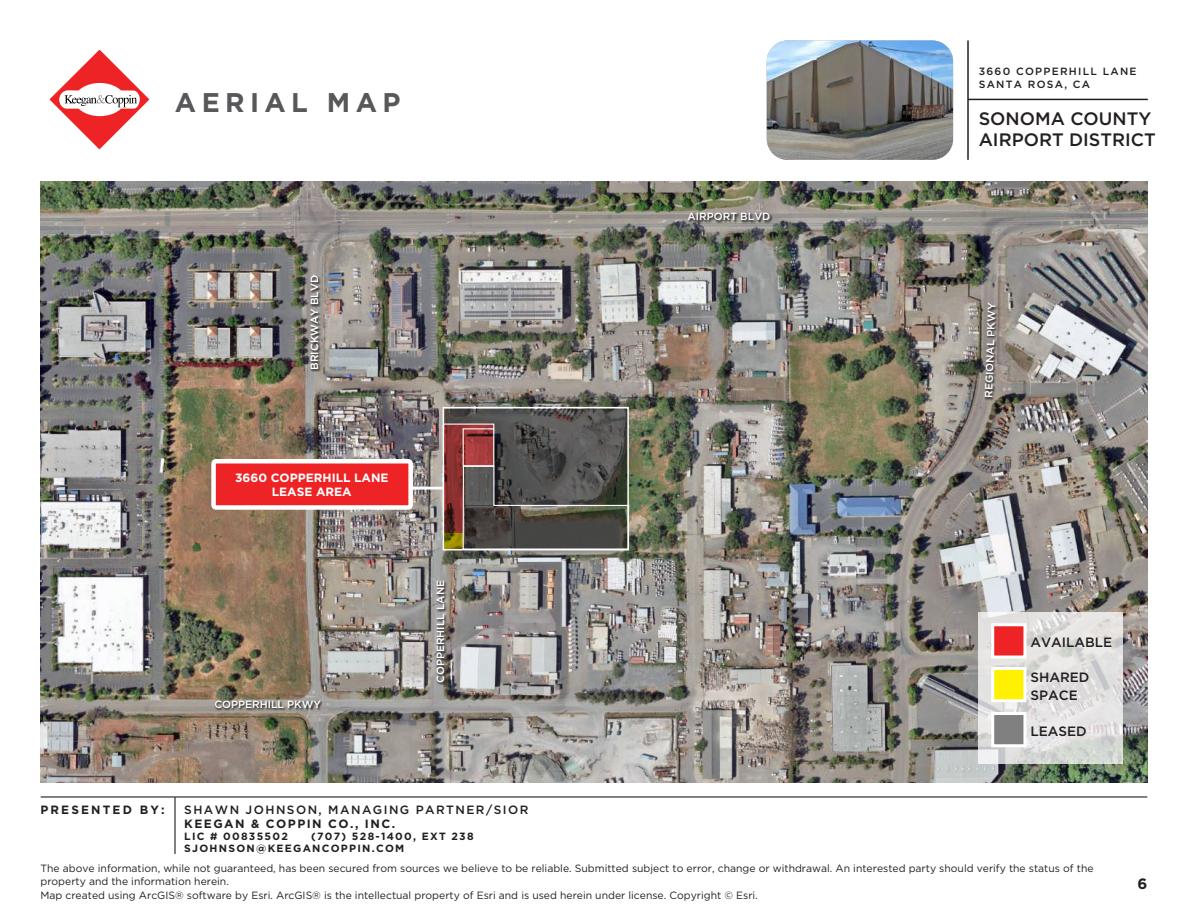
<style>
.page{position:relative;width:1188px;height:918px;background:#fff}
.page>*{position:absolute;margin:0;border:0;box-sizing:border-box;transform-origin:0 0}
.page_title{font:700 27px "Gotham";letter-spacing:.2em;color:#57585a}
.t1{font:500 18px/21px "Gotham";color:#231f20}
.t2{font:700 15px "Gotham";color:#231f20}
.body_text{font:500 13.5px/18px "Gotham";color:#231f20}
.t3{font:500 12px "Gotham";letter-spacing:.12em;color:#231f20}
.t4{font:700 12px "Gotham";color:#fff}
.t5{font:700 12px "Gotham";letter-spacing:.12em;color:#231f20}
.t6{font:700 12px "Gotham";letter-spacing:.18em;color:#231f20}
.t7{font:10.5px/13.5px "Gotham";color:#231f20}
.t8{font:500 10.5px "Gotham";color:#fff}
.t9{font:700 10.5px/12px "Gotham";letter-spacing:.12em;color:#231f20}
.t10{font:500 10.5px/12.6px "Gotham";letter-spacing:.12em;color:#231f20}
</style>
<div class="page">
<img style="left:40px;top:181px;width:1108px;height:602px">
<svg style="left:436px;top:581px;width:11px;height:104px"></svg>
<svg style="left:310px;top:275px;width:12px;height:97px"></svg>
<svg style="left:687px;top:212px;width:86px;height:12px"></svg>
<svg style="left:215px;top:700px;width:109px;height:12px"></svg>
<svg style="left:984px;top:303px;width:15px;height:98px"></svg>
<svg style="left:978px;top:612px;width:145px;height:152px;background:#e0dfde"></svg>
<div style="left:991px;top:623px;width:35px;height:36px;background:#ee2326;border:3px solid #fff"></div>
<div style="left:991px;top:667px;width:35px;height:35px;background:#fff101;border:3px solid #fff"></div>
<div style="left:991px;top:712px;width:35px;height:35px;background:#808080;border:3px solid #fff"></div>
<svg style="left:446px;top:409px;width:184px;height:141px;background:#584d49"></svg>
<div style="left:463px;top:428px;width:31px;height:39px;border:1px solid #fff"></div>
<div style="left:443px;top:407px;width:186px;height:143px;border:2px solid #fff"></div>
<hr style="left:400px;top:487px;width:43px;height:3px;background:#fff">
<div style="left:214px;top:461px;width:197px;height:46px;background:#ee2326;border-radius:3px"></div>
<div style="left:211px;top:459px;width:202px;height:51px;border:4px solid #fff;border-radius:3px"></div>
<svg style="left:50px;top:50px;width:99px;height:99px"></svg>
<hr style="left:41px;top:796px;width:1106px;height:2px;background:#231f20">
<hr style="left:174px;top:798px;width:2px;height:56px;background:#231f20">
<hr style="left:968px;top:99px;width:180px;height:1px;background:#231f20">
<hr style="left:967px;top:40px;width:2px;height:120px;background:#231f20">
<img style="left:767px;top:40px;width:186px;height:120px">
<p class="page_title" style="left:175px;top:86px;width:227px">AERIAL MAP</p>
<p class="t8" style="left:309px;top:370px;width:96px;rotate:-90deg">BRICKWAY BLVD</p>
<p class="t4" style="left:235px;top:471px;width:155px">3660 COPPERHILL LANE</p>
<p class="t4" style="left:272px;top:485px;width:81px">LEASE AREA</p>
<p class="t8" style="left:214px;top:698px;width:108px">COPPERHILL PKWY</p>
<p class="t8" style="left:434px;top:683px;width:104px;rotate:-90deg">COPPERHILL LANE</p>
<p class="t6" style="left:40px;top:803px;width:126px">PRESENTED BY:</p>
<p class="t3" style="left:184px;top:803px;width:346px">SHAWN JOHNSON, MANAGING PARTNER/SIOR</p>
<p class="t5" style="left:184px;top:816px;width:212px">KEEGAN &amp; COPPIN CO., INC.</p>
<p class="t9" style="left:184px;top:830px;width:105px">LIC # 00835502</p>
<p class="t9" style="left:184px;top:830px;width:291px;text-indent:127px">(707) 528-1400, EXT 238<br>SJOHNSON@KEEGANCOPPIN.COM</p>
<p class="t8" style="left:688px;top:210px;width:84px">AIRPORT BLVD</p>
<p class="t10" style="left:979px;top:65px;width:159px">3660 COPPERHILL LANE<br>SANTA ROSA, CA</p>
<h2 class="t1" style="left:979px;top:108px;width:178px">SONOMA COUNTY<br>AIRPORT DISTRICT</h2>
<p class="t8" style="left:983px;top:398px;width:97px;rotate:-88deg">REGIONAL PKWY</p>
<p class="body_text" style="left:1030px;top:632px;width:83px">AVAILABLE</p>
<p class="body_text" style="left:1030px;top:668px;width:60px">SHARED<br>SPACE</p>
<p class="body_text" style="left:1030px;top:722px;width:58px">LEASED</p>
<p class="t7" style="left:40px;top:861px;width:1055px">The above information, while not guaranteed, has been secured from sources we believe to be reliable. Submitted subject to error, change or withdrawal. An interested party should verify the status of the property and the information herein.<br>Map created using ArcGIS® software by Esri. ArcGIS® is the intellectual property of Esri and is used herein under license. Copyright © Esri.</p>
<h3 class="t2" style="left:1138px;top:876px;width:11px">6</h3>
</div>
